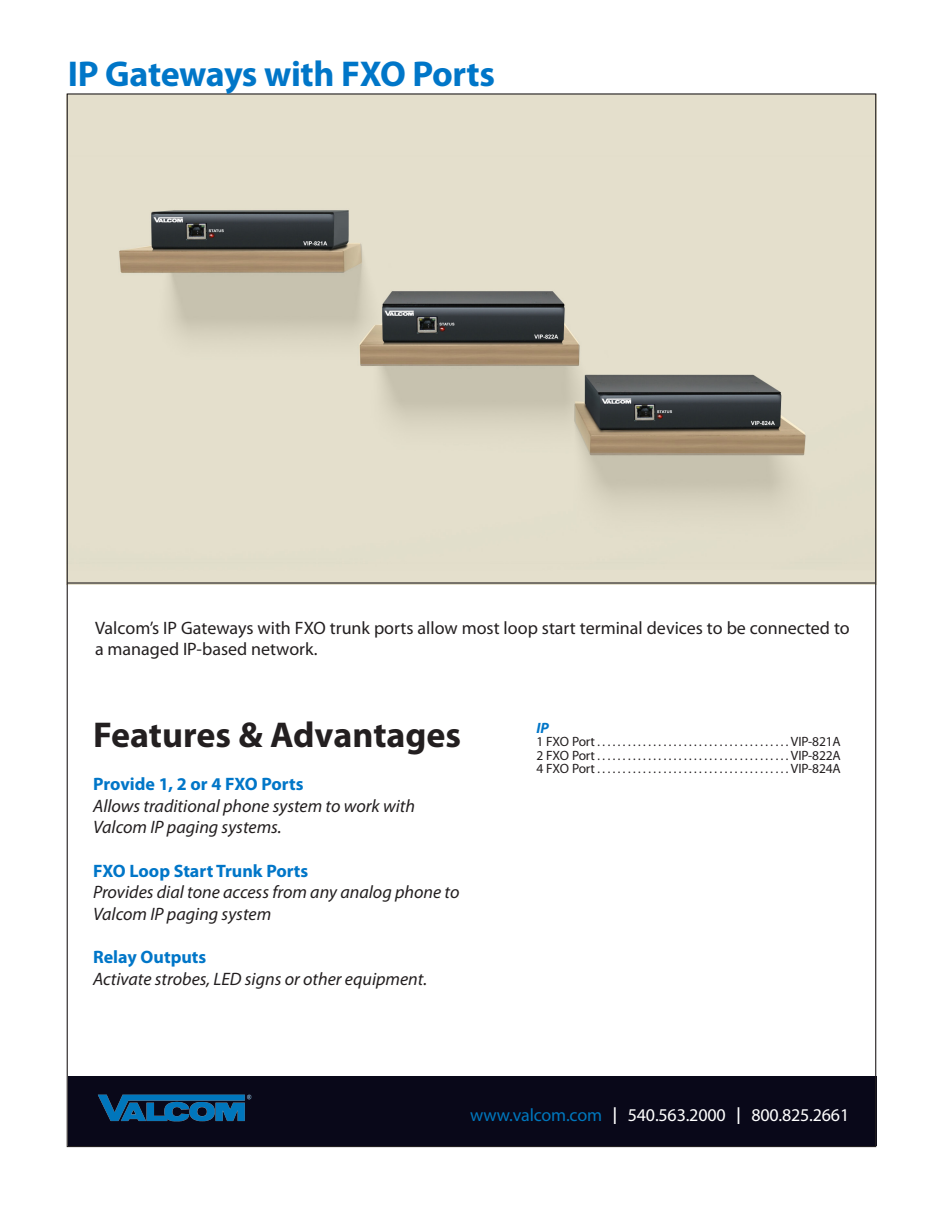
<style>
.page{position:relative;width:945px;height:1215px;background:#fff}
.page>*{position:absolute;margin:0;border:0;box-sizing:border-box;transform-origin:0 0}
.t1{font:700 36px "Myriad Pro";letter-spacing:-.01em;color:#0076c8}
.t2{font:700 36px "Myriad Pro";color:#231f20}
.t3{font:italic 18px/21.6px "Myriad Pro";color:#231f20}
.t4{font:18px/21.6px "Myriad Pro";color:#231f20}
.t5{font:700 18px "Myriad Pro";color:#0076c8}
.t6{font:18px "Myriad Pro";letter-spacing:-.01em;color:#fff}
.t7{font:italic 700 15px "Myriad Pro";color:#0076c8}
.t8{font:13.5px "Myriad Pro";letter-spacing:-.01em;color:#231f20}
.s1{color:#0077bd}
.s2{font-size:24.9px}
</style>
<div class="page">
<div style="left:68px;top:1077px;width:808px;height:69px;background:#090819"></div>
<img style="left:69px;top:95px;width:805px;height:487px">
<img style="left:98px;top:1094px;width:154px;height:28px">
<hr style="left:67px;top:582px;width:808px;height:2px;background:#231f20">
<p class="t1" style="left:68px;top:50px;width:429px">IP Gateways with FXO Ports</p>
<p class="t4" style="left:95px;top:617px;width:756px">Valcom’s IP Gateways with FXO trunk ports allow most loop start terminal devices to be connected to a managed IP-based network.</p>
<p class="t2" style="left:93px;top:711px;width:370px">Features &amp; Advantages</p>
<p class="t5" style="left:93px;top:772px;width:212px">Provide 1, 2 or 4 FXO Ports</p>
<p class="t3" style="left:93px;top:795px;width:323px">Allows traditional phone system to work with<br>Valcom IP paging systems.</p>
<p class="t5" style="left:93px;top:859px;width:217px">FXO Loop Start Trunk Ports</p>
<p class="t3" style="left:93px;top:881px;width:368px">Provides dial tone access from any analog phone to<br>Valcom IP paging system</p>
<p class="t5" style="left:93px;top:945px;width:115px">Relay Outputs</p>
<p class="t3" style="left:93px;top:968px;width:336px">Activate strobes, LED signs or other equipment.</p>
<p class="t7" style="left:536px;top:718px;width:14px">IP</p>
<p class="t8" style="left:536px;top:733px;width:63px">1 FXO Port.......................................</p>
<p class="t8" style="left:791px;top:733px;width:51px">VIP-821A</p>
<p class="t8" style="left:536px;top:747px;width:63px">2 FXO Port.......................................</p>
<p class="t8" style="left:791px;top:747px;width:51px">VIP-822A</p>
<p class="t8" style="left:536px;top:760px;width:63px">4 FXO Port.......................................</p>
<p class="t8" style="left:791px;top:760px;width:51px">VIP-824A</p>
<p class="t6" style="left:470px;top:1103px;width:380px"><span class="s1">www.valcom.com</span> <span class="s2">I</span> 540.563.2000 <span class="s2">I</span> 800.825.2661</p>
</div>
